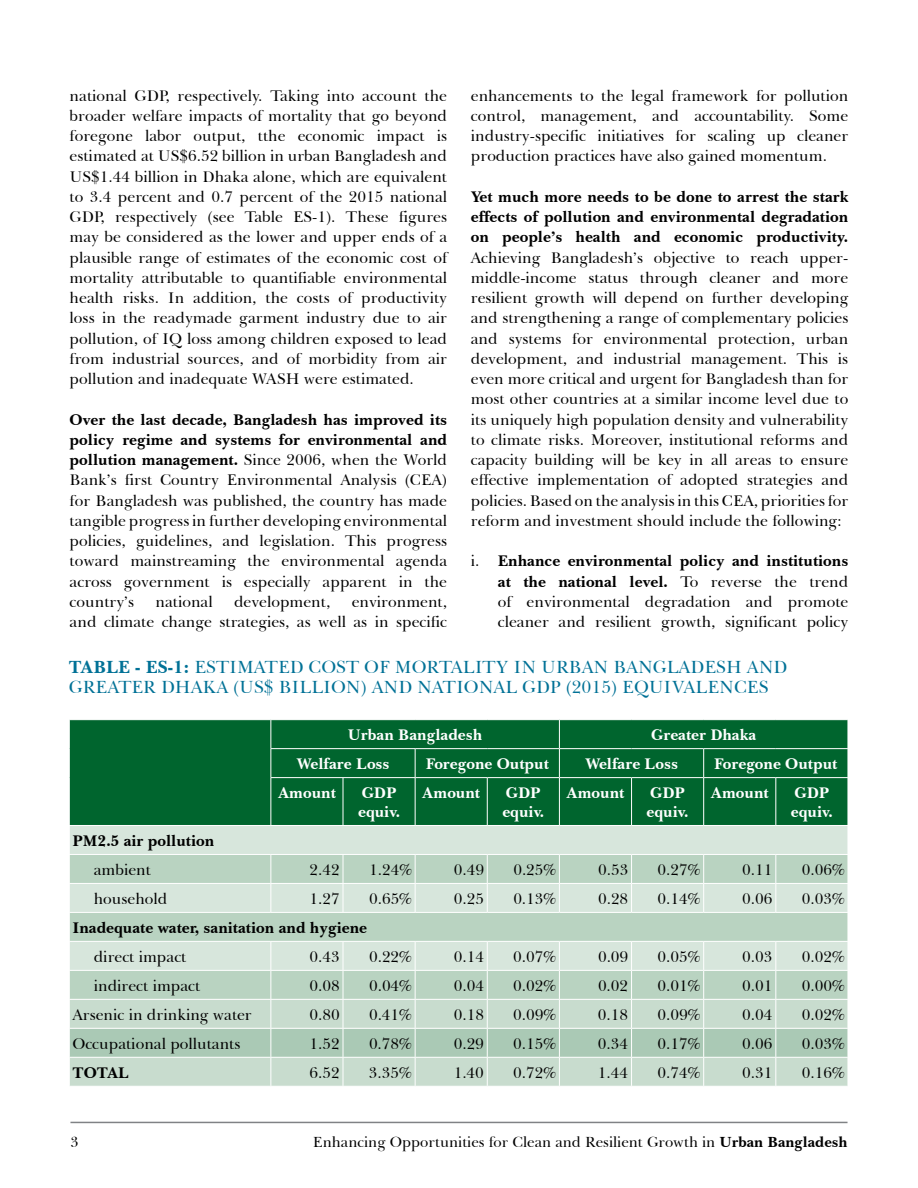
<style>
.page{position:relative;width:918px;height:1188px;background:#fff}
.page>*{position:absolute;margin:0;border:0;box-sizing:border-box;transform-origin:0 0}
.t1{font:18px/20.1px "Baskerville BT";color:#007196}
.t2{font:15.75px/20.2px "Baskerville BT";color:#000;text-align:justify}
.t3{font:700 15.75px/20.2px "Baskerville BT";color:#000;text-align:justify}
.t4{font:700 15.75px/18.9px "Baskerville BT";color:#fff}
.t5{font:15px "Baskerville BT";color:#000}
.s1{font-weight:700}
</style>
<div class="page">
<hr style="left:70px;top:1122px;width:778px;height:1px;background:#808285">
<div style="left:70px;top:720px;width:778px;height:105px;background:#00652e"></div>
<svg style="left:69px;top:720px;width:1px;height:58px"></svg>
<hr style="left:270px;top:748px;width:73px;height:1px;background:#fff">
<svg style="left:270px;top:720px;width:1px;height:57px"></svg>
<hr style="left:343px;top:748px;width:72px;height:1px;background:#fff">
<hr style="left:415px;top:748px;width:72px;height:1px;background:#fff">
<svg style="left:415px;top:749px;width:1px;height:28px"></svg>
<hr style="left:487px;top:748px;width:72px;height:1px;background:#fff">
<hr style="left:559px;top:748px;width:73px;height:1px;background:#fff">
<svg style="left:559px;top:720px;width:1px;height:57px"></svg>
<hr style="left:632px;top:748px;width:72px;height:1px;background:#fff">
<hr style="left:704px;top:748px;width:72px;height:1px;background:#fff">
<svg style="left:703px;top:749px;width:1px;height:28px"></svg>
<hr style="left:776px;top:748px;width:72px;height:1px;background:#fff">
<hr style="left:270px;top:777px;width:73px;height:1px;background:#fff">
<hr style="left:270px;top:778px;width:1px;height:47px;background:#fff">
<hr style="left:343px;top:777px;width:72px;height:1px;background:#fff">
<hr style="left:343px;top:778px;width:1px;height:47px;background:#fff">
<hr style="left:415px;top:777px;width:72px;height:1px;background:#fff">
<hr style="left:415px;top:778px;width:1px;height:47px;background:#fff">
<hr style="left:487px;top:777px;width:72px;height:1px;background:#fff">
<hr style="left:487px;top:778px;width:1px;height:47px;background:#fff">
<hr style="left:559px;top:777px;width:73px;height:1px;background:#fff">
<hr style="left:559px;top:778px;width:1px;height:47px;background:#fff">
<hr style="left:632px;top:777px;width:72px;height:1px;background:#fff">
<hr style="left:631px;top:778px;width:1px;height:47px;background:#fff">
<hr style="left:704px;top:777px;width:72px;height:1px;background:#fff">
<hr style="left:703px;top:778px;width:1px;height:47px;background:#fff">
<hr style="left:776px;top:777px;width:72px;height:1px;background:#fff">
<hr style="left:775px;top:778px;width:1px;height:47px;background:#fff">
<svg style="left:69px;top:826px;width:779px;height:260px;background:#c7dbcd"></svg>
<p class="t2" style="left:70px;top:85px;width:379px">national GDP, respectively. Taking into account the broader welfare impacts of mortality that go beyond foregone labor output, tthe economic impact is estimated at US$6.52 billion in urban Bangladesh and US$1.44 billion in Dhaka alone, which are equivalent to 3.4 percent and 0.7 percent of the 2015 national GDP, respectively (see Table ES-1). These figures may be considered as the lower and upper ends of a plausible range of estimates of the economic cost of mortality attributable to quantifiable environmental health risks. In addition, the costs of productivity loss in the readymade garment industry due to air pollution, of IQ loss among children exposed to lead from industrial sources, and of morbidity from air pollution and inadequate WASH were estimated.</p>
<p class="t2" style="left:70px;top:409px;width:379px"><span class="s1">Over the last decade, Bangladesh has improved its policy regime and systems for environmental and pollution management.</span> Since 2006, when the World Bank’s first Country Environmental Analysis (CEA) for Bangladesh was published, the country has made tangible progress in further developing environmental policies, guidelines, and legislation. This progress toward mainstreaming the environmental agenda across government is especially apparent in the country’s</p>
<p class="t2" style="left:471px;top:85px;width:379px">enhancements to the legal framework for pollution control, management, and accountability. Some industry-specific initiatives for scaling up cleaner production practices have also gained momentum.</p>
<p class="t3" style="left:471px;top:186px;width:379px">Yet much more needs to be done to arrest the stark effects of pollution and environmental degradation on people’s health and economic productivity.</p>
<p class="t2" style="left:471px;top:247px;width:379px">Achieving Bangladesh’s objective to reach upper&shy;middle-income status through cleaner and more resilient growth will depend on further developing and strengthening a range of complementary policies and systems for environmental protection, urban development, and industrial management. This is even more critical and urgent for Bangladesh than for most other countries at a similar income level due to its uniquely high population density and vulnerability to climate risks. Moreover, institutional reforms and capacity building will be key in all areas to ensure effective implementation of adopted strategies and policies. Based on the analysis in this CEA, priorities for reform and investment should include the following:</p>
<p class="t2" style="left:498px;top:551px;width:352px;text-indent:-27px">i. <span class="s1">Enhance environmental policy and institutions at the national level.</span> To reverse the trend of environmental degradation and promote cleaner and resilient growth, significant policy</p>
<p class="t1" style="left:69px;top:657px;width:720px"><span class="s1">TABLE - ES-1:</span> ESTIMATED COST OF MORTALITY IN URBAN BANGLADESH AND<br>GREATER DHAKA (US$ BILLION) AND NATIONAL GDP (2015) EQUIVALENCES</p>
<p class="t4" style="left:348px;top:725px;width:136px">Urban Bangladesh</p>
<p class="t4" style="left:651px;top:725px;width:107px">Greater Dhaka</p>
<p class="t4" style="left:297px;top:754px;width:94px">Welfare Loss</p>
<p class="t4" style="left:426px;top:754px;width:125px">Foregone Output</p>
<p class="t4" style="left:585px;top:754px;width:94px">Welfare Loss</p>
<p class="t4" style="left:714px;top:754px;width:125px">Foregone Output</p>
<p class="t4" style="left:278px;top:783px;width:59px">Amount</p>
<p class="t4" style="left:358px;top:783px;width:43px">GDP equiv.</p>
<p class="t4" style="left:422px;top:783px;width:59px">Amount</p>
<p class="t4" style="left:502px;top:783px;width:43px">GDP equiv.</p>
<p class="t4" style="left:567px;top:783px;width:59px">Amount</p>
<p class="t4" style="left:647px;top:783px;width:43px">GDP equiv.</p>
<p class="t4" style="left:711px;top:783px;width:59px">Amount</p>
<p class="t4" style="left:791px;top:783px;width:43px">GDP equiv.</p>
<p class="t3" style="left:73px;top:830px;width:143px">PM2.5 air pollution</p>
<p class="t2" style="left:94px;top:860px;width:59px">ambient</p>
<p class="t2" style="left:310px;top:860px;width:32px">2.42</p>
<p class="t2" style="left:369px;top:860px;width:44px">1.24%</p>
<p class="t2" style="left:454px;top:860px;width:32px">0.49</p>
<p class="t2" style="left:513px;top:860px;width:44px">0.25%</p>
<p class="t2" style="left:598px;top:860px;width:32px">0.53</p>
<p class="t2" style="left:658px;top:860px;width:44px">0.27%</p>
<p class="t2" style="left:742px;top:860px;width:32px">0.11</p>
<p class="t2" style="left:802px;top:860px;width:44px">0.06%</p>
<p class="t2" style="left:94px;top:888px;width:75px">household</p>
<p class="t2" style="left:310px;top:888px;width:32px">1.27</p>
<p class="t2" style="left:369px;top:888px;width:44px">0.65%</p>
<p class="t2" style="left:454px;top:888px;width:32px">0.25</p>
<p class="t2" style="left:513px;top:888px;width:44px">0.13%</p>
<p class="t2" style="left:598px;top:888px;width:32px">0.28</p>
<p class="t2" style="left:658px;top:888px;width:44px">0.14%</p>
<p class="t2" style="left:742px;top:888px;width:32px">0.06</p>
<p class="t2" style="left:802px;top:888px;width:44px">0.03%</p>
<p class="t3" style="left:72px;top:917px;width:296px">Inadequate water, sanitation and hygiene</p>
<p class="t2" style="left:94px;top:946px;width:94px">direct impact</p>
<p class="t2" style="left:309px;top:946px;width:32px">0.43</p>
<p class="t2" style="left:369px;top:946px;width:44px">0.22%</p>
<p class="t2" style="left:454px;top:946px;width:32px">0.14</p>
<p class="t2" style="left:513px;top:946px;width:44px">0.07%</p>
<p class="t2" style="left:598px;top:946px;width:32px">0.09</p>
<p class="t2" style="left:658px;top:946px;width:44px">0.05%</p>
<p class="t2" style="left:742px;top:946px;width:32px">0.03</p>
<p class="t2" style="left:802px;top:946px;width:44px">0.02%</p>
<p class="t2" style="left:94px;top:975px;width:108px">indirect impact</p>
<p class="t2" style="left:309px;top:975px;width:32px">0.08</p>
<p class="t2" style="left:369px;top:975px;width:44px">0.04%</p>
<p class="t2" style="left:454px;top:975px;width:32px">0.04</p>
<p class="t2" style="left:513px;top:975px;width:44px">0.02%</p>
<p class="t2" style="left:598px;top:975px;width:32px">0.02</p>
<p class="t2" style="left:658px;top:975px;width:44px">0.01%</p>
<p class="t2" style="left:742px;top:975px;width:32px">0.01</p>
<p class="t2" style="left:802px;top:975px;width:44px">0.00%</p>
<p class="t2" style="left:72px;top:1004px;width:181px">Arsenic in drinking water</p>
<p class="t2" style="left:309px;top:1004px;width:32px">0.80</p>
<p class="t2" style="left:369px;top:1004px;width:44px">0.41%</p>
<p class="t2" style="left:454px;top:1004px;width:32px">0.18</p>
<p class="t2" style="left:513px;top:1004px;width:44px">0.09%</p>
<p class="t2" style="left:598px;top:1004px;width:32px">0.18</p>
<p class="t2" style="left:658px;top:1004px;width:44px">0.09%</p>
<p class="t2" style="left:742px;top:1004px;width:32px">0.04</p>
<p class="t2" style="left:802px;top:1004px;width:44px">0.02%</p>
<p class="t2" style="left:72px;top:1033px;width:170px">Occupational pollutants</p>
<p class="t2" style="left:309px;top:1033px;width:32px">1.52</p>
<p class="t2" style="left:369px;top:1033px;width:44px">0.78%</p>
<p class="t2" style="left:454px;top:1033px;width:32px">0.29</p>
<p class="t2" style="left:513px;top:1033px;width:44px">0.15%</p>
<p class="t2" style="left:598px;top:1033px;width:32px">0.34</p>
<p class="t2" style="left:658px;top:1033px;width:44px">0.17%</p>
<p class="t2" style="left:742px;top:1033px;width:32px">0.06</p>
<p class="t2" style="left:802px;top:1033px;width:44px">0.03%</p>
<p class="t3" style="left:72px;top:1062px;width:58px">TOTAL</p>
<p class="t2" style="left:309px;top:1062px;width:32px">6.52</p>
<p class="t2" style="left:369px;top:1062px;width:44px">3.35%</p>
<p class="t2" style="left:454px;top:1062px;width:32px">1.40</p>
<p class="t2" style="left:513px;top:1062px;width:44px">0.72%</p>
<p class="t2" style="left:598px;top:1062px;width:32px">1.44</p>
<p class="t2" style="left:658px;top:1062px;width:44px">0.74%</p>
<p class="t2" style="left:742px;top:1062px;width:32px">0.31</p>
<p class="t2" style="left:802px;top:1062px;width:44px">0.16%</p>
<p class="t2" style="left:155px;top:591px;width:59px">national</p>
<p class="t2" style="left:234px;top:591px;width:98px">development,</p>
<p class="t2" style="left:70px;top:591px;width:379px;text-align:right">environment,<br>and climate change strategies, as well as in specific</p>
<p class="t5" style="left:70px;top:1133px;width:10px">3</p>
<p class="t5" style="left:313px;top:1133px;width:536px">Enhancing Opportunities for Clean and Resilient Growth in <span class="s1">Urban Bangladesh</span></p>
</div>
